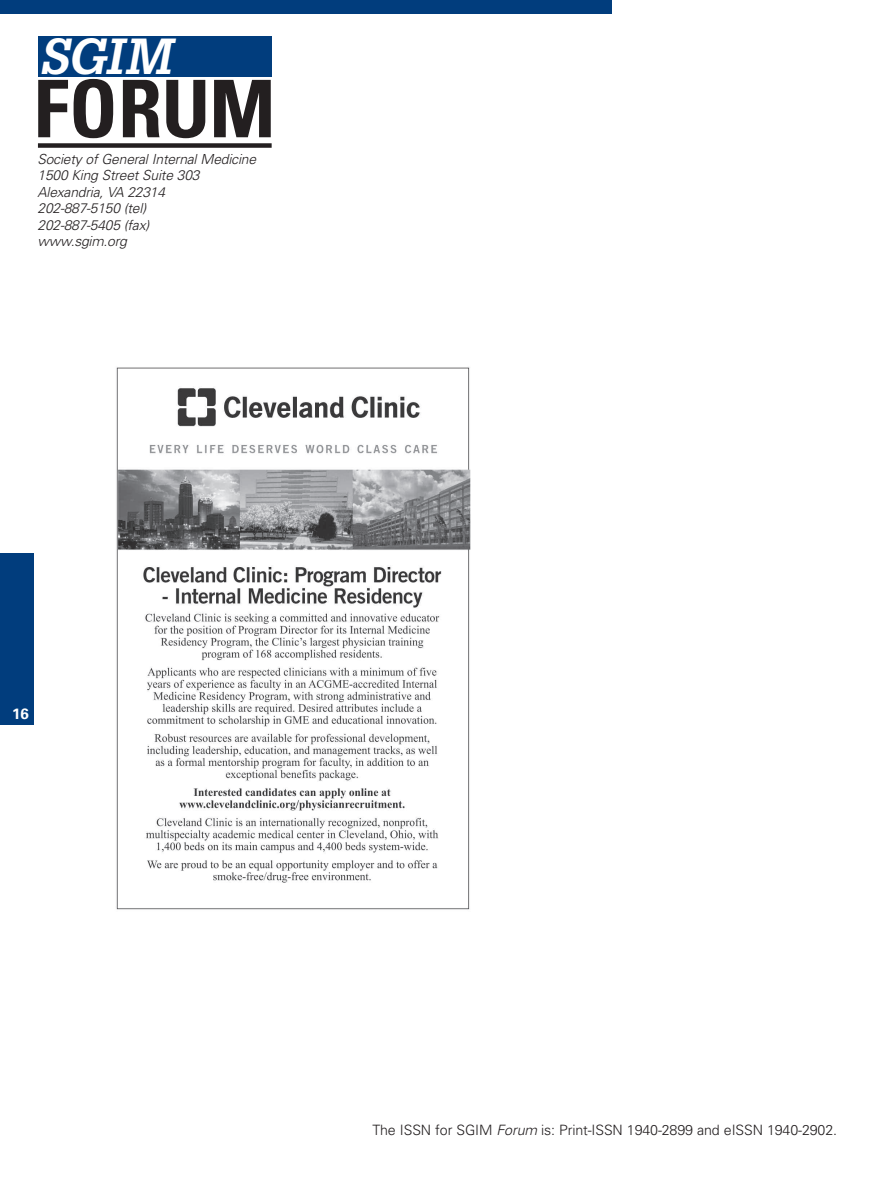
<style>
.page{position:relative;width:891px;height:1188px;background:#fff}
.page>*{position:absolute;margin:0;border:0;box-sizing:border-box;transform-origin:0 0}
.t1{font:700 condensed 79.5px "Univers";letter-spacing:-.005em;color:#231f20}
.t2{font:italic 700 49.5px "Glypha";color:#fff}
.t3{font:700 15px "Univers";color:#fff}
.t4{font:300 14.25px "Univers";letter-spacing:-.01em;color:#231f20}
.t5{font:italic 300 13.8px/16.5px "Univers";letter-spacing:-.015em;color:#231f20}
.s1{font-style:italic}
</style>
<div class="page">
<div style="left:0;top:553px;width:34px;height:172px;background:#013d7d"></div>
<div style="left:0;top:0;width:612px;height:14px;background:#013d7d"></div>
<div style="left:38px;top:36px;width:234px;height:41px;background:#013d7d"></div>
<div style="left:38px;top:143px;width:234px;height:5px;background:#231f20"></div>
<img style="left:116px;top:367px;width:355px;height:543px">
<h2 class="t2" style="left:40px;top:28px;width:133px">SGIM</h2>
<h1 class="t1" style="left:33px;top:80px;width:244px">FORUM</h1>
<p class="t5" style="left:38px;top:152px;width:220px">Society of General Internal Medicine<br>1500 King Street Suite 303<br>Alexandria, VA 22314<br>202-887-5150 (tel)<br>202-887-5405 (fax)<br>www.sgim.org</p>
<p class="t3" style="left:12px;top:708px;width:18px">16</p>
<p class="t4" style="left:372px;top:1125px;width:466px">The ISSN for SGIM <span class="s1">Forum</span> is: Print-ISSN 1940-2899 and eISSN 1940-2902.</p>
</div>
